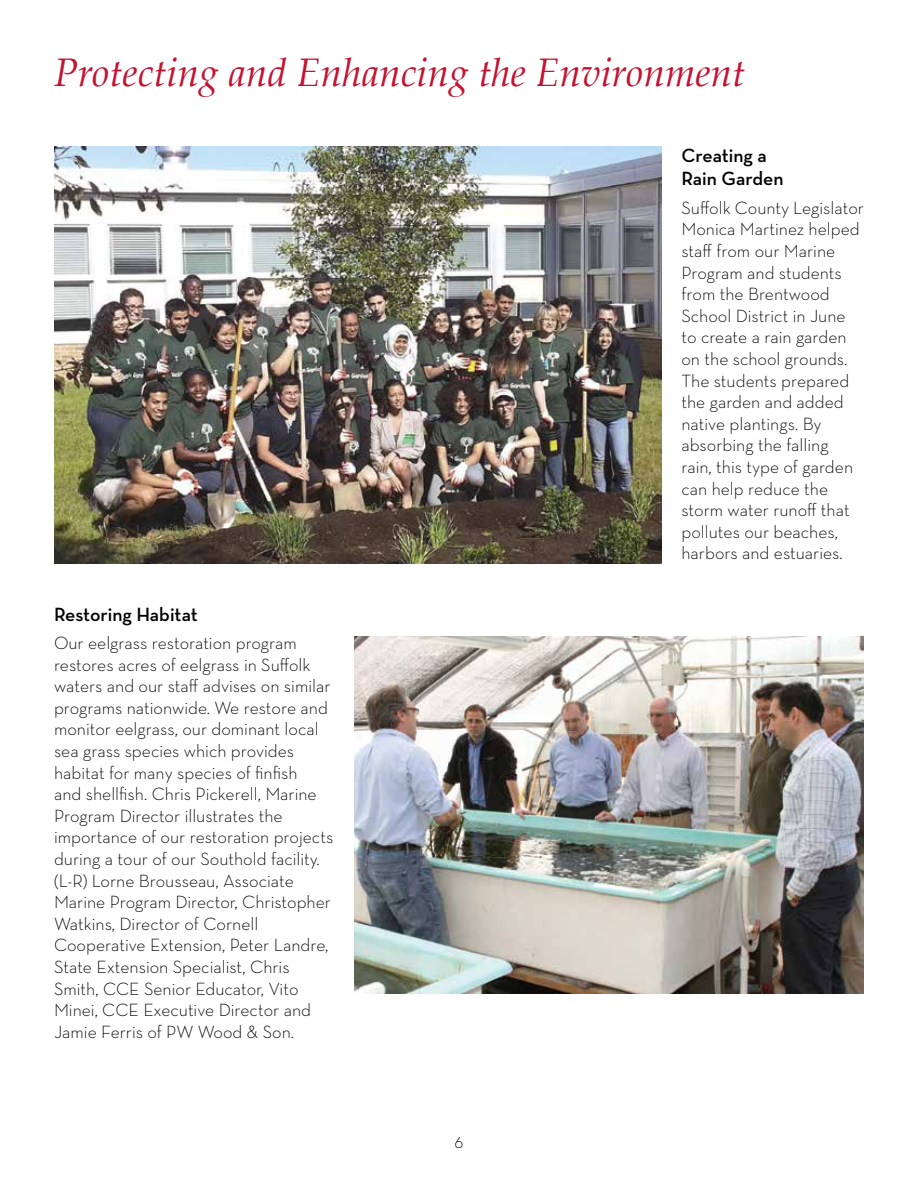
<style>
.page{position:relative;width:918px;height:1188px;background:#fff}
.page>*{position:absolute;margin:0;border:0;box-sizing:border-box;transform-origin:0 0}
.t1{font:italic 39px "Palatino";color:#c41230}
.t2{font:600 19.5px/23.4px "Neutraface Text";color:#000}
.t3{font:300 18px/21.6px "Neutraface Text";color:#000}
</style>
<div class="page">
<img style="left:54px;top:147px;width:608px;height:417px">
<img style="left:355px;top:636px;width:509px;height:358px">
<h1 class="t1" style="left:54px;top:40px;width:693px">Protecting and Enhancing the Environment</h1>
<p class="t2" style="left:54px;top:602px;width:145px">Restoring Habitat</p>
<p class="t3" style="left:54px;top:632px;width:281px">Our eelgrass restoration program restores acres of eelgrass in Suffolk waters and our staff advises on similar programs nationwide. We restore and monitor eelgrass, our dominant local sea grass species which provides habitat for many species of finfish<br>and shellfish. Chris Pickerell, Marine Program Director illustrates the importance of our restoration projects during a tour of our Southold facility. (L-R) Lorne Brousseau, Associate Marine Program Director, Christopher Watkins, Director of Cornell Cooperative Extension, Peter Landre, State Extension Specialist, Chris Smith, CCE Senior Educator, Vito Minei, CCE Executive Director and Jamie Ferris of PW Wood &amp; Son.</p>
<p class="t3" style="left:455px;top:1131px;width:10px">6</p>
<p class="t2" style="left:681px;top:144px;width:104px">Creating a<br>Rain Garden</p>
<p class="t3" style="left:681px;top:197px;width:184px">Suffolk County Legislator<br>Monica Martinez helped staff from our Marine<br>Program and students from the Brentwood<br>School District in June to create a rain garden on the school grounds.<br>The students prepared the garden and added native plantings. By absorbing the falling<br>rain, this type of garden can help reduce the storm water runoff that pollutes our beaches, harbors and estuaries.</p>
</div>
